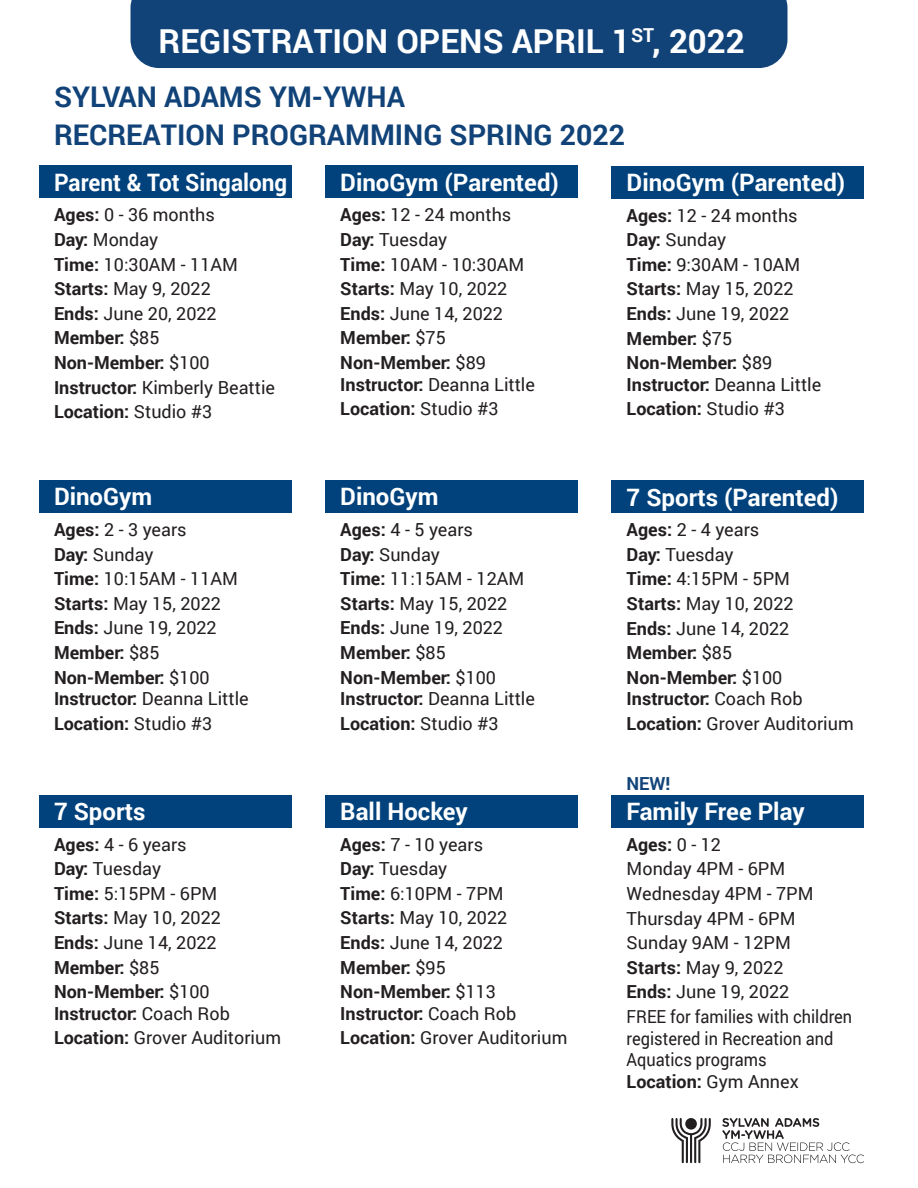
<style>
.page{position:relative;width:918px;height:1188px;background:#fff}
.page>*{position:absolute;margin:0;border:0;box-sizing:border-box;transform-origin:0 0}
.t1{font:700 33px "Roboto";color:#fff}
.t2{font:700 28.5px/37.2px "Roboto";color:#114379}
.t3{font:700 24px "Roboto";color:#fff}
.t4{font:700 24px "Roboto";color:#fff;scale:.94 1}
.t5{font:18px/24.6px "Roboto";color:#231f20}
.t6{font:700 18px/24.6px "Roboto";color:#231f20}
.t7{font:18px/21.6px "Roboto";color:#231f20;scale:.91 1}
.t8{font:700 18px "Roboto";color:#114379}
.s1{font-weight:700}
.s2{font-weight:400}
</style>
<div class="page">
<svg style="left:671px;top:1118px;width:40px;height:45px"></svg>
<svg style="left:722px;top:1118px;width:142px;height:45px"></svg>
<div style="left:611px;top:166px;width:253px;height:32px;background:#01427c"></div>
<div style="left:39px;top:166px;width:252px;height:32px;background:#01427c"></div>
<div style="left:325px;top:166px;width:253px;height:32px;background:#01427c"></div>
<div style="left:611px;top:480px;width:253px;height:33px;background:#01427c"></div>
<div style="left:39px;top:480px;width:252px;height:33px;background:#01427c"></div>
<div style="left:325px;top:480px;width:253px;height:33px;background:#01427c"></div>
<div style="left:611px;top:795px;width:253px;height:32px;background:#01427c"></div>
<div style="left:39px;top:795px;width:252px;height:32px;background:#01427c"></div>
<div style="left:325px;top:795px;width:253px;height:32px;background:#01427c"></div>
<div style="left:130px;top:0;width:658px;height:68px;background:#114379"></div>
<h1 class="t1" style="left:159px;top:18px;width:588px">REGISTRATION OPENS APRIL 1<sup>ST</sup>, 2022</h1>
<h2 class="t2" style="left:54px;top:78px;width:573px">SYLVAN ADAMS YM-YWHA<br>RECREATION PROGRAMMING SPRING 2022</h2>
<h3 class="t4" style="left:54px;top:165px;width:250px">Parent &amp; Tot Singalong</h3>
<p class="t5" style="left:54px;top:202px;width:223px"><span class="s1">Ages:</span> 0 - 36 months<br><span class="s1">Day:</span> Monday<br><span class="s1">Time:</span> 10:30AM - 11AM<br><span class="s1">Starts:</span> May 9, 2022<br><span class="s1">Ends:</span> June 20, 2022<br><span class="s1">Member:</span> $85<br><span class="s1">Non-Member:</span> $100<br><span class="s1">Instructor:</span> Kimberly Beattie<br><span class="s1">Location:</span> Studio #3</p>
<h3 class="t3" style="left:54px;top:480px;width:100px">DinoGym</h3>
<p class="t5" style="left:54px;top:517px;width:185px"><span class="s1">Ages:</span> 2 - 3 years<br><span class="s1">Day:</span> Sunday<br><span class="s1">Time:</span> 10:15AM - 11AM<br><span class="s1">Starts:</span> May 15, 2022<br><span class="s1">Ends:</span> June 19, 2022<br><span class="s1">Member:</span> $85<br><span class="s1">Non-Member:</span> $100</p>
<p class="t6" style="left:54px;top:686px;width:196px">Instructor: <span class="s2">Deanna Little<br></span>Location: <span class="s2">Studio #3</span></p>
<h3 class="t3" style="left:54px;top:795px;width:93px">7 Sports</h3>
<p class="t5" style="left:54px;top:831px;width:169px"><span class="s1">Ages:</span> 4 - 6 years<br><span class="s1">Day:</span> Tuesday<br><span class="s1">Time:</span> 5:15PM - 6PM<br><span class="s1">Starts:</span> May 10, 2022<br><span class="s1">Ends:</span> June 14, 2022<br><span class="s1">Member:</span> $85<br><span class="s1">Non-Member:</span> $100</p>
<p class="t5" style="left:54px;top:1000px;width:229px"><span class="s1">Instructor:</span> Coach Rob<br><span class="s1">Location:</span> Grover Auditorium</p>
<h3 class="t3" style="left:340px;top:165px;width:220px">DinoGym (Parented)</h3>
<p class="t5" style="left:340px;top:202px;width:185px"><span class="s1">Ages:</span> 12 - 24 months<br><span class="s1">Day:</span> Tuesday<br><span class="s1">Time:</span> 10AM - 10:30AM<br><span class="s1">Starts:</span> May 10, 2022<br><span class="s1">Ends:</span> June 14, 2022<br><span class="s1">Member:</span> $75<br><span class="s1">Non-Member:</span> $89</p>
<p class="t6" style="left:340px;top:371px;width:196px">Instructor: <span class="s2">Deanna Little<br></span>Location: <span class="s2">Studio #3</span></p>
<h3 class="t3" style="left:340px;top:480px;width:100px">DinoGym</h3>
<p class="t5" style="left:340px;top:517px;width:185px"><span class="s1">Ages:</span> 4 - 5 years<br><span class="s1">Day:</span> Sunday<br><span class="s1">Time:</span> 11:15AM - 12AM<br><span class="s1">Starts:</span> May 15, 2022<br><span class="s1">Ends:</span> June 19, 2022<br><span class="s1">Member:</span> $85<br><span class="s1">Non-Member:</span> $100</p>
<p class="t6" style="left:340px;top:686px;width:196px">Instructor: <span class="s2">Deanna Little<br></span>Location: <span class="s2">Studio #3</span></p>
<h3 class="t3" style="left:340px;top:795px;width:129px">Ball Hockey</h3>
<p class="t5" style="left:340px;top:831px;width:169px"><span class="s1">Ages:</span> 7 - 10 years<br><span class="s1">Day:</span> Tuesday<br><span class="s1">Time:</span> 6:10PM - 7PM<br><span class="s1">Starts:</span> May 10, 2022<br><span class="s1">Ends:</span> June 14, 2022<br><span class="s1">Member:</span> $95<br><span class="s1">Non-Member:</span> $113</p>
<p class="t5" style="left:340px;top:1000px;width:229px"><span class="s1">Instructor:</span> Coach Rob<br><span class="s1">Location:</span> Grover Auditorium</p>
<h3 class="t3" style="left:627px;top:166px;width:220px">DinoGym (Parented)</h3>
<p class="t5" style="left:627px;top:202px;width:175px"><span class="s1">Ages:</span> 12 - 24 months<br><span class="s1">Day:</span> Sunday<br><span class="s1">Time:</span> 9:30AM - 10AM<br><span class="s1">Starts:</span> May 15, 2022<br><span class="s1">Ends:</span> June 19, 2022<br><span class="s1">Member:</span> $75<br><span class="s1">Non-Member:</span> $89</p>
<p class="t6" style="left:627px;top:371px;width:196px">Instructor: <span class="s2">Deanna Little<br></span>Location: <span class="s2">Studio #3</span></p>
<h3 class="t3" style="left:627px;top:480px;width:213px">7 Sports (Parented)</h3>
<p class="t5" style="left:627px;top:517px;width:169px"><span class="s1">Ages:</span> 2 - 4 years<br><span class="s1">Day:</span> Tuesday<br><span class="s1">Time:</span> 4:15PM - 5PM<br><span class="s1">Starts:</span> May 10, 2022<br><span class="s1">Ends:</span> June 14, 2022<br><span class="s1">Member:</span> $85<br><span class="s1">Non-Member:</span> $100</p>
<p class="t5" style="left:627px;top:686px;width:229px"><span class="s1">Instructor:</span> Coach Rob<br><span class="s1">Location:</span> Grover Auditorium</p>
<p class="t8" style="left:626px;top:771px;width:45px">NEW!</p>
<h3 class="t3" style="left:627px;top:795px;width:180px">Family Free Play</h3>
<p class="t5" style="left:627px;top:831px;width:227px"><span class="s1">Ages:</span> 0 - 12<br>Monday 4PM - 6PM<br>Wednesday 4PM - 7PM<br>Thursday 4PM - 6PM<br>Sunday 9AM - 12PM<br><span class="s1">Starts:</span> May 9, 2022<br><span class="s1">Ends:</span> June 19, 2022<br>FREE for families with children</p>
<p class="t7" style="left:627px;top:1027px;width:229px">registered in Recreation and<br>Aquatics programs<br><span class="s1">Location:</span> Gym Annex</p>
</div>
